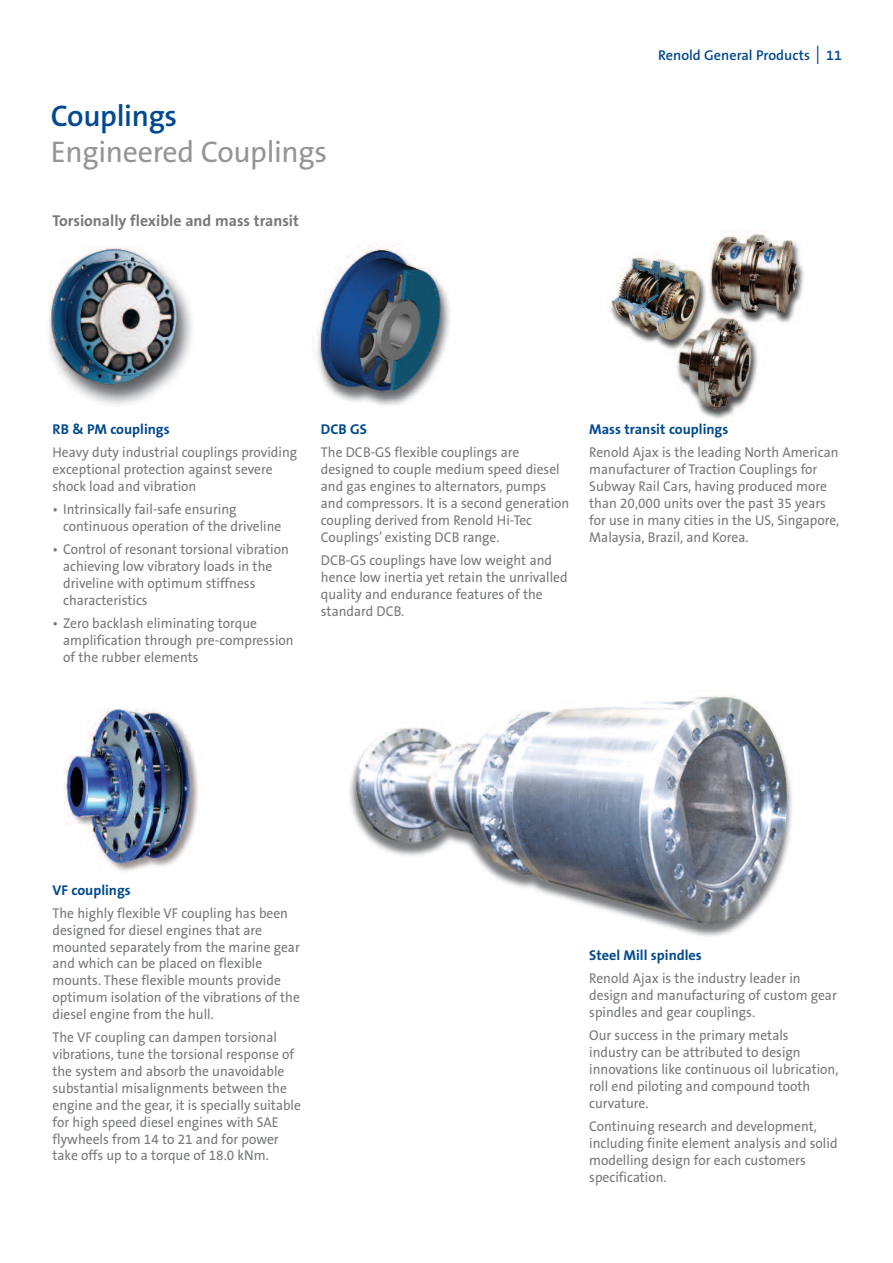
<style>
.page{position:relative;width:893px;height:1263px;background:#fff}
.page>*{position:absolute;margin:0;border:0;box-sizing:border-box;transform-origin:0 0}
.t1{font:30px "The Sans B5 Plain";letter-spacing:-.01em;color:#939598}
.t2{font:600 30px "The Sans B6";letter-spacing:-.01em;color:#014990}
.t3{font:700 15.75px "The Sans B7";color:#76787b}
.t4{font:14.25px/16.8px "The Sans B5 Plain";color:#76787b;scale:.95 1}
.t5{font:700 14.25px "The Sans B7";color:#014990}
.t6{font:600 14.25px "The Sans B6";color:#014990}
.s1{font-size:27px}
</style>
<div class="page">
<img style="left:350px;top:696px;width:443px;height:240px">
<img style="left:48px;top:248px;width:145px;height:157px">
<img style="left:313px;top:243px;width:137px;height:162px">
<img style="left:607px;top:232px;width:198px;height:187px">
<img style="left:64px;top:708px;width:134px;height:163px">
<h1 class="t2" style="left:51px;top:100px;width:128px">Couplings</h1>
<h1 class="t1" style="left:51px;top:136px;width:278px">Engineered Couplings</h1>
<p class="t3" style="left:53px;top:212px;width:248px">Torsionally flexible and mass transit</p>
<p class="t6" style="left:658px;top:47px;width:185px">Renold General Products <span class="s1">I</span> 11</p>
<p class="t5" style="left:53px;top:422px;width:119px">RB &amp; PM couplings</p>
<p class="t4" style="left:53px;top:444px;width:259px">Heavy duty industrial couplings providing exceptional protection against severe shock load and vibration</p>
<p class="t4" style="left:63px;top:501px;width:231px;text-indent:-11px">• Intrinsically fail-safe ensuring continuous operation of the driveline</p>
<p class="t4" style="left:63px;top:542px;width:239px;text-indent:-11px">• Control of resonant torsional vibration achieving low vibratory loads in the driveline with optimum stiffness characteristics</p>
<p class="t4" style="left:63px;top:615px;width:244px;text-indent:-11px">• Zero backlash eliminating torque amplification through pre-compression of the rubber elements</p>
<p class="t5" style="left:321px;top:422px;width:48px">DCB GS</p>
<p class="t4" style="left:321px;top:444px;width:263px">The DCB-GS flexible couplings are designed to couple medium speed diesel and gas engines to alternators, pumps and compressors. It is a second generation coupling derived from Renold Hi-Tec Couplings’ existing DCB range.</p>
<p class="t4" style="left:321px;top:552px;width:261px">DCB-GS couplings have low weight and hence low inertia yet retain the unrivalled quality and endurance features of the standard DCB.</p>
<p class="t5" style="left:589px;top:422px;width:141px">Mass transit couplings</p>
<p class="t4" style="left:589px;top:444px;width:265px">Renold Ajax is the leading North American manufacturer of Traction Couplings for Subway Rail Cars, having produced more than 20,000 units over the past 35 years for use in many cities in the US, Singapore, Malaysia, Brazil, and Korea.</p>
<p class="t5" style="left:53px;top:882px;width:80px">VF couplings</p>
<p class="t4" style="left:53px;top:905px;width:262px">The highly flexible VF coupling has been designed for diesel engines that are mounted separately from the marine gear and which can be placed on flexible mounts. These flexible mounts provide optimum isolation of the vibrations of the diesel engine from the hull.</p>
<p class="t4" style="left:53px;top:1029px;width:263px">The VF coupling can dampen torsional vibrations, tune the torsional response of the system and absorb the unavoidable substantial misalignments between the engine and the gear, it is specially suitable for high speed diesel engines with SAE flywheels from 14 to 21 and for power take offs up to a torque of 18.0 kNm.</p>
<p class="t5" style="left:589px;top:948px;width:114px">Steel Mill spindles</p>
<p class="t4" style="left:589px;top:971px;width:262px">Renold Ajax is the industry leader in design and manufacturing of custom gear spindles and gear couplings.</p>
<p class="t4" style="left:589px;top:1028px;width:264px">Our success in the primary metals industry can be attributed to design innovations like continuous oil lubrication, roll end piloting and compound tooth curvature.</p>
<p class="t4" style="left:589px;top:1118px;width:263px">Continuing research and development, including finite element analysis and solid modelling design for each customers specification.</p>
</div>
